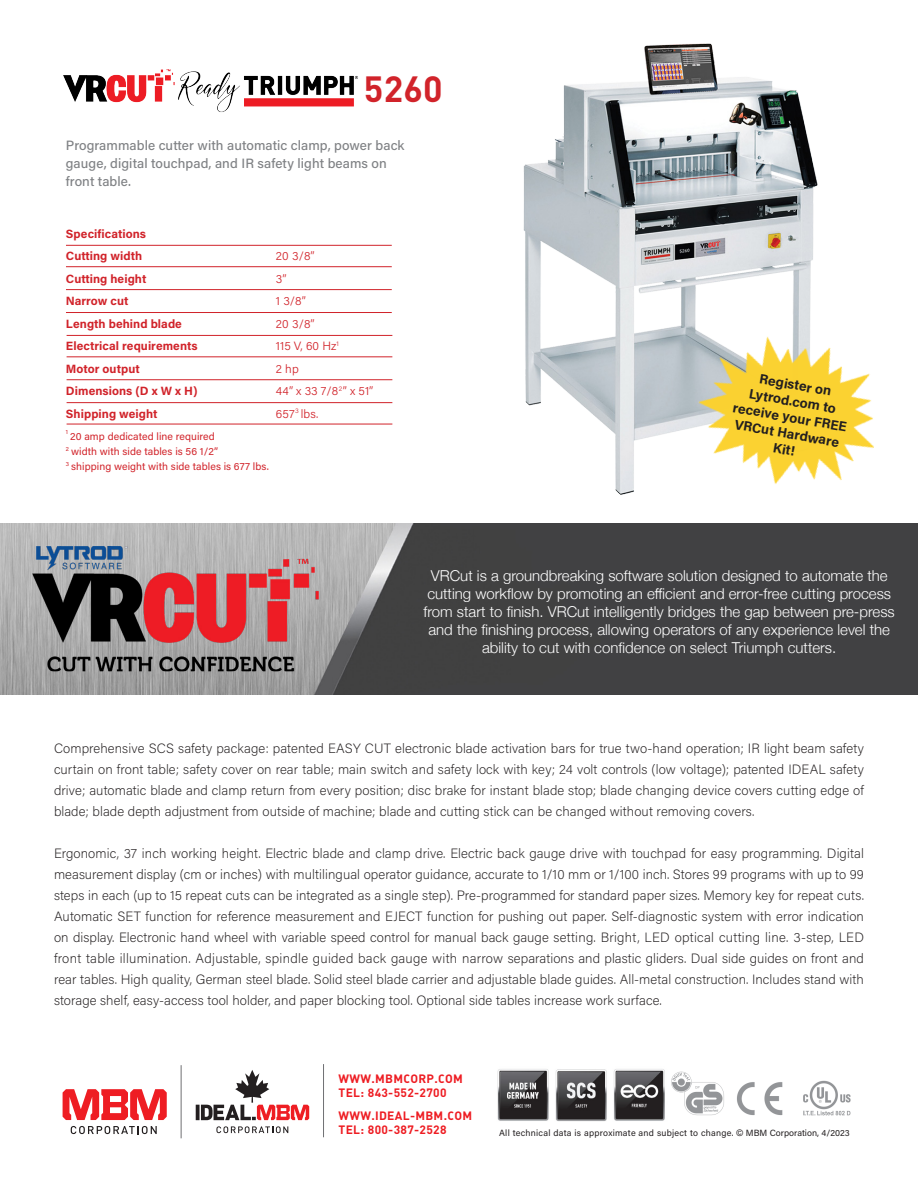
<style>
.page{position:relative;width:918px;height:1188px;background:#fff}
.page>*{position:absolute;margin:0;border:0;box-sizing:border-box;transform-origin:0 0}
.t1{font:700 36px "DIN";color:#d1232a}
.t2{font:300 15px/18px "Helvetica Neue";color:#fff;text-align:center}
.t3{font:13.65px/16.4px "Acumin Variable Concept";color:#231f20;text-align:center;scale:1.06 1}
.t4{font:13.5px/21px "Acumin Variable Concept";letter-spacing:.005em;color:#231f20;text-align:justify}
.t5{font:13.5px/18px "Acumin Variable Concept";letter-spacing:.03em;color:#808285}
.t6{font:12px "Acumin Variable Concept";letter-spacing:.055em;color:#d1232a}
.t7{font:700 12px "DIN";letter-spacing:.025em;color:#ee1d23}
.t8{font:10.5px "Acumin Variable Concept";letter-spacing:.03em;color:#d1232a}
.t9{font:9px "Acumin Variable Concept";letter-spacing:.045em;color:#231f20}
.t10{font:6px "Acumin Variable Concept";color:#d1232a}
.s1{font-family:"Arial"}
</style>
<div class="page">
<img style="left:473px;top:43px;width:345px;height:481px">
<hr style="left:66px;top:245px;width:326px;height:1px;background:#d1232a">
<hr style="left:66px;top:266px;width:326px;height:1px;background:#d1232a">
<hr style="left:66px;top:289px;width:326px;height:1px;background:#d1232a">
<hr style="left:66px;top:312px;width:326px;height:1px;background:#d1232a">
<hr style="left:67px;top:335px;width:325px;height:1px;background:#d1232a">
<hr style="left:67px;top:356px;width:325px;height:1px;background:#d1232a">
<hr style="left:67px;top:379px;width:325px;height:1px;background:#d1232a">
<hr style="left:67px;top:402px;width:325px;height:1px;background:#d1232a">
<hr style="left:67px;top:424px;width:325px;height:1px;background:#d1232a">
<img style="left:63px;top:69px;width:295px;height:43px">
<img style="left:673px;top:303px;width:245px;height:221px">
<img style="left:0;top:524px;width:918px;height:170px">
<img style="left:32px;top:558px;width:287px;height:113px">
<img style="left:20px;top:547px;width:111px;height:28px">
<img style="left:497px;top:1069px;width:354px;height:52px">
<svg style="left:71px;top:1126px;width:86px;height:8px"></svg>
<svg style="left:63px;top:1089px;width:104px;height:31px"></svg>
<svg style="left:216px;top:1126px;width:72px;height:7px"></svg>
<svg style="left:196px;top:1105px;width:4px;height:15px"></svg>
<svg style="left:201px;top:1070px;width:108px;height:50px"></svg>
<hr style="left:181px;top:1065px;width:1px;height:73px;background:#6f7073">
<hr style="left:323px;top:1064px;width:1px;height:73px;background:#6f7073">
<p class="t1" style="left:364px;top:66px;width:80px">5260</p>
<p class="t5" style="left:66px;top:136px;width:339px">Programmable cutter with automatic clamp, power back gauge, digital touchpad, and IR safety light beams on</p>
<p class="t5" style="left:66px;top:172px;width:66px">front table.</p>
<p class="t6" style="left:66px;top:226px;width:81px">Specifications</p>
<p class="t6" style="left:66px;top:248px;width:77px">Cutting width</p>
<p class="t6" style="left:66px;top:271px;width:81px">Cutting height</p>
<p class="t6" style="left:66px;top:293px;width:63px">Narrow cut</p>
<p class="t6" style="left:66px;top:316px;width:117px">Length behind blade</p>
<p class="t6" style="left:66px;top:338px;width:132px">Electrical requirements</p>
<p class="t6" style="left:66px;top:361px;width:75px">Motor output</p>
<p class="t6" style="left:66px;top:383px;width:132px">Dimensions (D x W x H)</p>
<p class="t6" style="left:66px;top:406px;width:92px">Shipping weight</p>
<p class="t10" style="left:66px;top:428px;width:4px">1</p>
<p class="t8" style="left:70px;top:430px;width:146px">20 amp dedicated line required</p>
<p class="t8" style="left:66px;top:445px;width:153px"><sup>2</sup> width with side tables is 56 1/2”</p>
<p class="t8" style="left:66px;top:460px;width:204px"><sup>3</sup> shipping weight with side tables is 677 lbs.</p>
<p class="t6" style="left:276px;top:248px;width:40px">20 3/8”</p>
<p class="t6" style="left:276px;top:271px;width:12px">3”</p>
<p class="t6" style="left:276px;top:293px;width:31px">1 3/8”</p>
<p class="t6" style="left:276px;top:316px;width:40px">20 3/8”</p>
<p class="t6" style="left:276px;top:338px;width:64px">115 V, 60 Hz<sup>1</sup></p>
<p class="t6" style="left:276px;top:361px;width:24px">2 hp</p>
<p class="t6" style="left:276px;top:383px;width:99px">44” x 33 7/8<sup>2</sup>” x 51”</p>
<p class="t6" style="left:276px;top:406px;width:44px">657<sup>3</sup> lbs.</p>
<p class="t3" style="left:761px;top:370px;width:70px;rotate:10deg">Register on</p>
<p class="t3" style="left:751px;top:385px;width:84px;rotate:10deg">Lytrod.com to</p>
<p class="t3" style="left:734px;top:398px;width:111px;rotate:10deg">receive your FREE<br>VRCut Hardware</p>
<p class="t3" style="left:775px;top:439px;width:22px;rotate:10deg">Kit!</p>
<p class="t2" style="left:424px;top:565px;width:473px">VRCut is a groundbreaking software solution designed to automate the cutting workflow by promoting an efficient and error-free cutting process from start to finish. VRCut intelligently bridges the gap between pre-press and the finishing process, allowing operators of any experience level the ability to cut with confidence on select Triumph cutters.</p>
<p class="t4" style="left:54px;top:737px;width:811px">Comprehensive SCS safety package: patented EASY CUT electronic blade activation bars for true two-hand operation; IR light beam safety curtain on front table; safety cover on rear table; main switch and safety lock with key; 24 volt controls (low voltage); patented IDEAL safety drive; automatic blade and clamp return from every position; disc brake for instant blade stop; blade changing device covers cutting edge of blade; blade depth adjustment from outside of machine; blade and cutting stick can be changed without removing covers.</p>
<p class="t4" style="left:54px;top:842px;width:811px">Ergonomic, 37 inch working height. Electric blade and clamp drive. Electric back gauge drive with touchpad for easy programming. Digital measurement display (cm or inches) with multilingual operator guidance, accurate to 1/10 mm or 1/100 inch. Stores 99 programs with up to 99 steps in each (up to 15 repeat cuts can be integrated as a single step). Pre-programmed for standard paper sizes. Memory key for repeat cuts.<br>Automatic SET function for reference measurement and EJECT function for pushing out paper. Self-diagnostic system with error indication on display. Electronic hand wheel with variable speed control for manual back gauge setting. Bright, LED optical cutting line. 3-step, LED front table illumination. Adjustable, spindle guided back gauge with narrow separations and plastic gliders. Dual side guides on front and rear tables. High quality, German steel blade. Solid steel blade carrier and adjustable blade guides. All-metal construction. Includes stand with storage shelf, easy-access tool holder, and paper blocking tool. Optional side tables increase work surface.</p>
<p class="t7" style="left:339px;top:1071px;width:126px">WWW.MBMCORP.COM</p>
<p class="t7" style="left:339px;top:1085px;width:109px">TEL: 843-552-2700</p>
<p class="t7" style="left:339px;top:1108px;width:135px">WWW.IDEAL-MBM.COM</p>
<p class="t7" style="left:339px;top:1122px;width:109px">TEL: 800-387-2528</p>
<p class="t9" style="left:499px;top:1127px;width:352px">All technical data is approximate and subject to change. <span class="s1">©</span> MBM Corporation, 4/2023</p>
</div>
